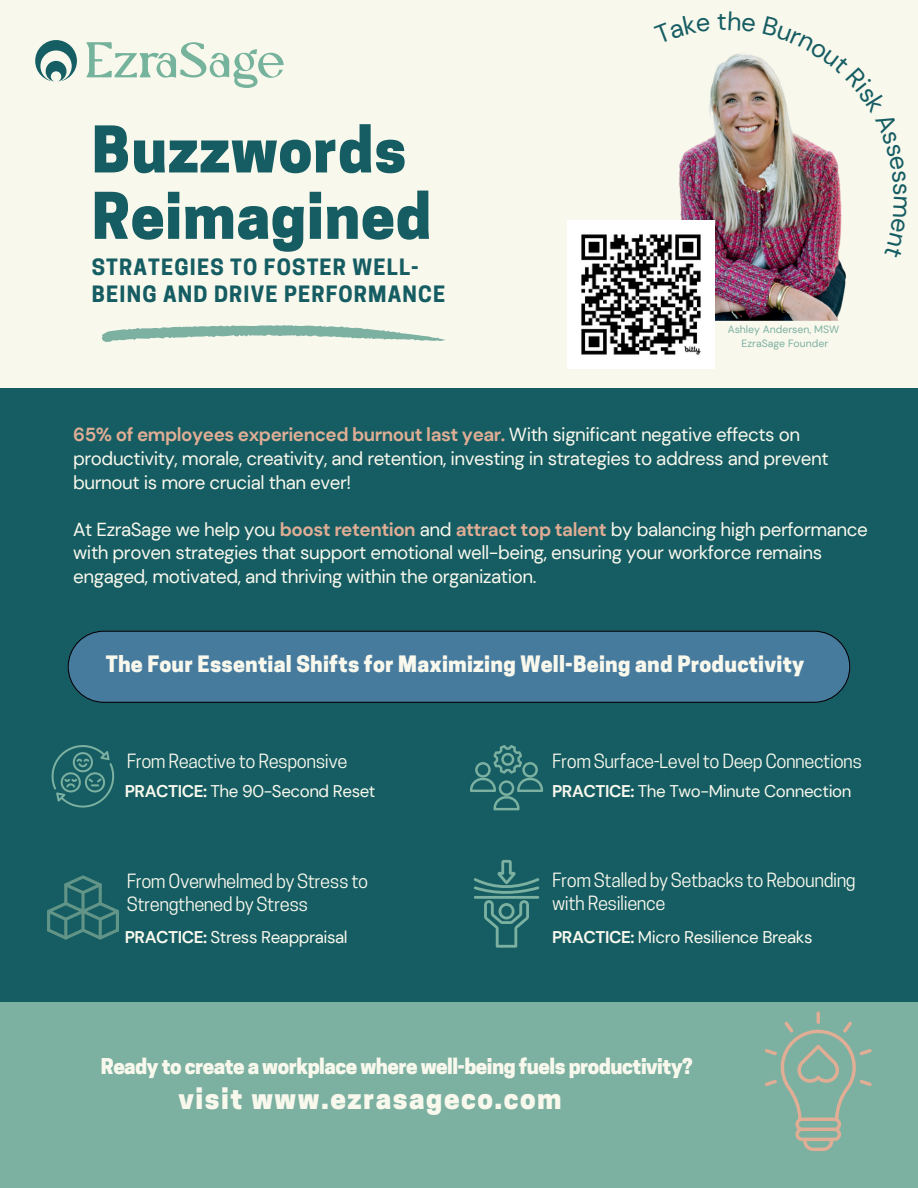
<style>
.page{position:relative;width:918px;height:1188px;background:#155d62}
.page>*{position:absolute;margin:0;border:0;box-sizing:border-box;transform-origin:0 0}
.t1{font:800 60.3px/66.3px "Cooper Hewitt";letter-spacing:.01em;color:#155d62}
.t2{font:800 27.75px "Cooper Hewitt";letter-spacing:.055em;color:#f9f8ed}
.t3{font:800 21.3px "Cooper Hewitt";letter-spacing:.01em;color:#f9f8ed}
.t4{font:700 21.15px/27px "Cooper Hewitt";letter-spacing:.055em;color:#155d62}
.t5{font:800 20.55px "Cooper Hewitt";letter-spacing:-.025em;color:#f9f8ed}
.t6{font:18.9px/23.7px "DM Sans";letter-spacing:-.025em;color:#f9f8ed}
.t7{font:18.45px/23.7px "Cooper Hewitt";letter-spacing:-.025em;color:#f9f8ed}
.t8{font:16.95px "DM Sans";letter-spacing:-.025em;color:#f9f8ed}
.t9{font:10.5px/14px "DM Sans";color:#7cb0a1;text-align:center}
.s1{font-weight:700;color:#e0ad95}
.s2{font-weight:700}
</style>
<div class="page">
<div style="left:0;top:1002px;width:918px;height:186px;background:#7cb0a1"></div>
<div style="left:0;top:0;width:918px;height:388px;background:#f9f8ed"></div>
<svg style="left:102px;top:325px;width:343px;height:17px"></svg>
<svg style="left:35px;top:40px;width:42px;height:42px"></svg>
<svg style="left:87px;top:42px;width:197px;height:46px"></svg>
<img style="left:624px;top:53px;width:222px;height:268px">
<img style="left:567px;top:221px;width:148px;height:147px">
<div style="left:68px;top:631px;width:782px;height:72px;background:#477b9e"></div>
<svg style="left:52px;top:745px;width:62px;height:63px"></svg>
<hr style="left:64px;top:918px;width:3px;height:22px;background:#629587;border-radius:2px">
<svg style="left:81px;top:910px;width:4px;height:22px"></svg>
<svg style="left:66px;top:875px;width:34px;height:19px"></svg>
<svg style="left:81px;top:891px;width:4px;height:22px"></svg>
<hr style="left:64px;top:883px;width:3px;height:22px;background:#629587;border-radius:2px">
<hr style="left:99px;top:883px;width:3px;height:22px;background:#629587;border-radius:2px">
<svg style="left:48px;top:902px;width:70px;height:19px"></svg>
<svg style="left:49px;top:928px;width:68px;height:12px"></svg>
<hr style="left:99px;top:918px;width:3px;height:22px;background:#629587;border-radius:2px">
<hr style="left:116px;top:910px;width:3px;height:22px;background:#629587;border-radius:2px">
<hr style="left:47px;top:910px;width:3px;height:22px;background:#629587;border-radius:2px">
<svg style="left:470px;top:745px;width:73px;height:65px"></svg>
<svg style="left:474px;top:860px;width:65px;height:88px"></svg>
<svg style="left:765px;top:1012px;width:107px;height:139px"></svg>
<img style="left:763px;top:53px;width:83px;height:205px">
<h4 class="t1" style="left:92px;top:124px;width:341px">Buzzwords<br>Reimagined</h4>
<p class="t4" style="left:92px;top:256px;width:355px">STRATEGIES TO FOSTER WELL-<br>BEING AND DRIVE PERFORMANCE</p>
<p class="t9" style="left:728px;top:323px;width:113px">Ashley Andersen, MSW<br>EzraSage Founder</p>
<p class="t6" style="left:73px;top:423px;width:757px"><span class="s1">65% of employees experienced burnout last year.</span> With significant negative effects on productivity, morale, creativity, and retention, investing in strategies to address and prevent burnout is more crucial than ever!</p>
<p class="t6" style="left:73px;top:518px;width:796px">At EzraSage we help you <span class="s1">boost retention</span> and <span class="s1">attract top talent</span> by balancing high performance with proven strategies that support emotional well-being, ensuring your workforce remains engaged, motivated, and thriving within the organization.</p>
<p class="t3" style="left:106px;top:656px;width:700px">The Four Essential Shifts for Maximizing Well-Being and Productivity</p>
<p class="t7" style="left:127px;top:751px;width:222px">From Reactive to Responsive</p>
<h5 class="t7" style="left:552px;top:751px;width:311px">From Surface-Level to Deep Connections</h5>
<h6 class="t8" style="left:125px;top:780px;width:252px"><span class="s2">PRACTICE:</span> The 90-Second Reset</h6>
<p class="t8" style="left:552px;top:780px;width:301px"><span class="s2">PRACTICE:</span> The Two-Minute Connection</p>
<p class="t7" style="left:127px;top:871px;width:243px">From Overwhelmed by Stress to<br>Strengthened by Stress</p>
<p class="t7" style="left:552px;top:870px;width:305px">From Stalled by Setbacks to Rebounding with Resilience</p>
<p class="t8" style="left:125px;top:926px;width:224px"><span class="s2">PRACTICE:</span> Stress Reappraisal</p>
<h6 class="t8" style="left:552px;top:926px;width:262px"><span class="s2">PRACTICE:</span> Micro Resilience Breaks</h6>
<h3 class="t5" style="left:101px;top:1059px;width:593px">Ready to create a workplace where well-being fuels productivity?</h3>
<p class="t2" style="left:179px;top:1088px;width:385px">visit www.ezrasageco.com</p>
</div>
